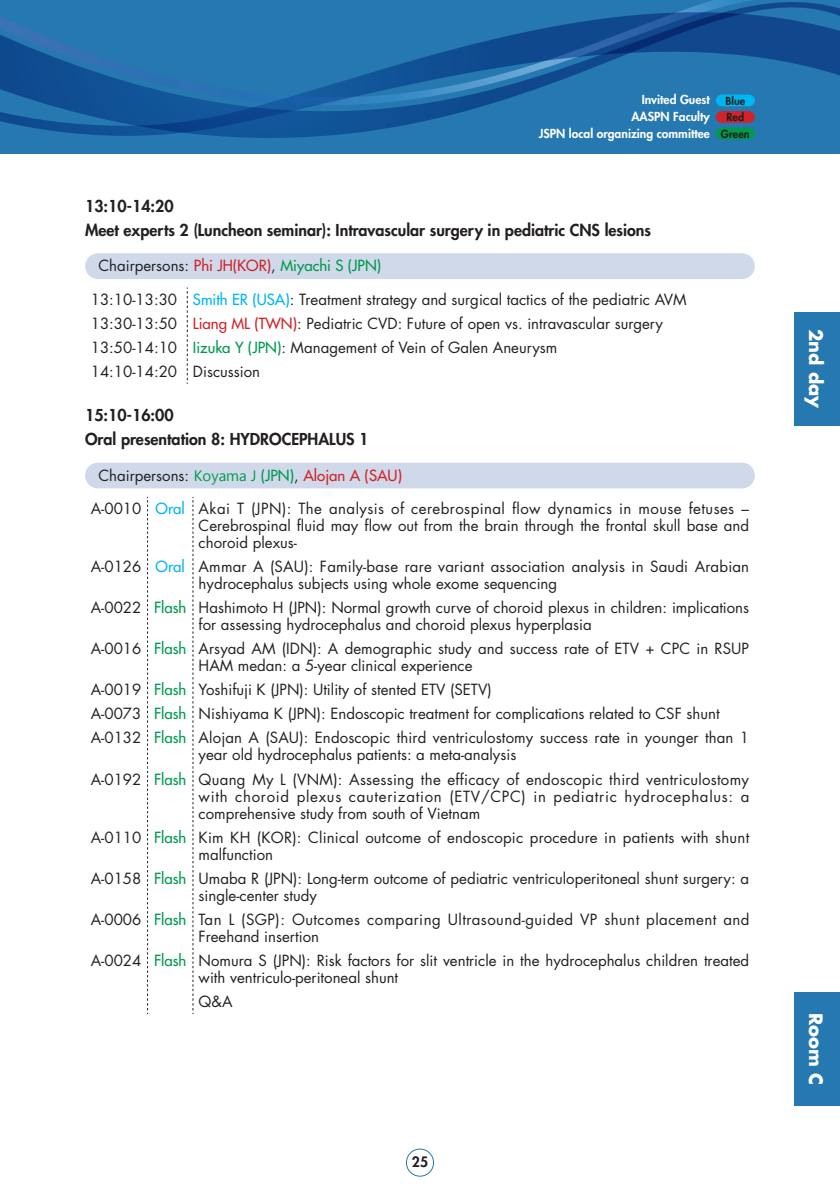
<style>
.page{position:relative;width:840px;height:1191px;background:#fff}
.page>*{position:absolute;margin:0;border:0;box-sizing:border-box;transform-origin:0 0}
.t1{font:700 18px "Futura Std";color:#fff}
.t2{font:800 16px "Futura Std";color:#231f20}
.表_基本{font:15px/17px "Futura Std";color:#231f20}
.表_基本-2{font:15px/17px "Futura Std";letter-spacing:.03em;color:#231f20}
.Chair{font:15px "Futura Std";color:#231f20}
.表_基本-3{font:500 15px "Futura Std";color:#00994e}
.表_基本-4{font:500 15px "Futura Std";color:#00b6f0}
.t3{font:800 14px "Futura Std";color:#231f20}
.t4{font:800 12.2px/16.6px "Futura Std";color:#fff;text-align:right}
.t5{font:800 10.8px/16.6px "Futura Std";color:#231f20}
.s1{font-size:10.8px;color:#231f20}
.s2{font-weight:500;color:#d1232a}
.s3{font-weight:500;color:#00994e}
.s4{font-weight:500;color:#00b6f0}
.s5{font-family:"Leelawadee UI";color:#00994e}
</style>
<div class="page">
<div style="left:0;top:0;width:839px;height:153px;background:#2578b0"></div>
<svg style="left:0;top:0;width:839px;height:136px"></svg>
<div style="left:715px;top:94px;width:39px;height:12px;background:#00b6f0;border-radius:6px"></div>
<div style="left:715px;top:111px;width:39px;height:12px;background:#d1232a;border-radius:6px"></div>
<div style="left:715px;top:128px;width:39px;height:11px;background:#00994e;border-radius:6px"></div>
<div style="left:406px;top:1148px;width:27px;height:28px;border:1px solid #2578b0;border-radius:50%"></div>
<div style="left:85px;top:253px;width:669px;height:26px;background:#d0d9ea;border-radius:13px"></div>
<svg style="left:186px;top:287px;width:2px;height:97px"></svg>
<div style="left:85px;top:462px;width:669px;height:26px;background:#d0d9ea;border-radius:13px"></div>
<svg style="left:147px;top:497px;width:1px;height:517px"></svg>
<svg style="left:192px;top:497px;width:1px;height:517px"></svg>
<div style="left:794px;top:312px;width:45px;height:113px;background:#2578b0"></div>
<div style="left:794px;top:992px;width:45px;height:114px;background:#2578b0"></div>
<p class="t4" style="left:631px;top:92px;width:80px">Invited Guest<br>AASPN Faculty</p>
<p class="t5" style="left:725px;top:92px;width:21px">Blue<br>Red</p>
<p class="t4" style="left:538px;top:125px;width:212px">JSPN local organizing committee <span class="s1">Green</span></p>
<p class="t2" style="left:85px;top:196px;width:90px">13:10-14:20</p>
<p class="t2" style="left:85px;top:220px;width:567px">Meet experts 2 (Luncheon seminar): Intravascular surgery in pediatric CNS lesions</p>
<p class="Chair" style="left:98px;top:256px;width:284px">Chairpersons: <span class="s2">Phi JH(KOR)</span>, <span class="s3">Miyachi S (JPN)</span></p>
<p class="表_基本" style="left:91px;top:291px;width:88px">13:10-13:30</p>
<p class="表_基本" style="left:193px;top:291px;width:495px"><span class="s4">Smith ER (USA)</span>: Treatment strategy and surgical tactics of the pediatric AVM</p>
<p class="表_基本" style="left:91px;top:315px;width:88px">13:30-13:50</p>
<p class="表_基本" style="left:193px;top:315px;width:471px"><span class="s2">Liang ML (TWN)</span>: Pediatric CVD: Future of open vs. intravascular surgery</p>
<p class="表_基本" style="left:91px;top:339px;width:88px">13:50-14:10</p>
<p class="表_基本" style="left:193px;top:339px;width:366px"><span class="s3">Iizuka Y (JPN)</span>: Management of Vein of Galen Aneurysm</p>
<p class="表_基本" style="left:91px;top:363px;width:88px">14:10-14:20</p>
<p class="表_基本" style="left:193px;top:363px;width:69px">Discussion</p>
<p class="t2" style="left:85px;top:405px;width:90px">15:10-16:00</p>
<p class="t2" style="left:85px;top:429px;width:285px">Oral presentation 8: HYDROCEPHALUS 1</p>
<p class="Chair" style="left:98px;top:465px;width:305px">Chairpersons: <span class="s5">Koyama J</span> <span class="s3">(JPN)</span>, <span class="s2">Alojan A (SAU)</span></p>
<p class="表_基本" style="left:91px;top:500px;width:52px">A-0010</p>
<p class="表_基本-4" style="left:155px;top:499px;width:31px">Oral</p>
<p class="表_基本" style="left:198px;top:500px;width:551px;text-align:justify">Akai T (JPN): The analysis of cerebrospinal flow dynamics in mouse fetuses – Cerebrospinal fluid may flow out from the brain through the frontal skull base and choroid plexus-</p>
<p class="表_基本" style="left:91px;top:558px;width:52px">A-0126</p>
<p class="表_基本-4" style="left:155px;top:557px;width:31px">Oral</p>
<p class="表_基本" style="left:198px;top:558px;width:551px">Ammar A (SAU): Family-base rare variant association analysis in Saudi Arabian hydrocephalus subjects using whole exome sequencing</p>
<p class="表_基本" style="left:91px;top:599px;width:52px">A-0022</p>
<p class="表_基本-3" style="left:154px;top:598px;width:34px">Flash</p>
<p class="表_基本" style="left:198px;top:599px;width:551px">Hashimoto H (JPN): Normal growth curve of choroid plexus in children: implications for assessing hydrocephalus and choroid plexus hyperplasia</p>
<p class="表_基本" style="left:91px;top:640px;width:52px">A-0016</p>
<p class="表_基本-3" style="left:154px;top:639px;width:34px">Flash</p>
<p class="表_基本" style="left:198px;top:640px;width:551px">Arsyad AM (IDN): A demographic study and success rate of ETV + CPC in RSUP<br>HAM medan: a 5-year clinical experience</p>
<p class="表_基本" style="left:91px;top:681px;width:52px">A-0019</p>
<p class="表_基本-3" style="left:154px;top:680px;width:34px">Flash</p>
<p class="表_基本" style="left:198px;top:681px;width:294px">Yoshifuji K (JPN): Utility of stented ETV (SETV)</p>
<p class="表_基本" style="left:91px;top:705px;width:52px">A-0073</p>
<p class="表_基本-3" style="left:154px;top:704px;width:34px">Flash</p>
<p class="表_基本" style="left:198px;top:705px;width:522px">Nishiyama K (JPN): Endoscopic treatment for complications related to CSF shunt</p>
<p class="表_基本" style="left:91px;top:729px;width:52px">A-0132</p>
<p class="表_基本-3" style="left:154px;top:728px;width:34px">Flash</p>
<p class="表_基本" style="left:198px;top:729px;width:551px">Alojan A (SAU): Endoscopic third ventriculostomy success rate in younger than 1 year old hydrocephalus patients: a meta-analysis</p>
<p class="表_基本" style="left:91px;top:770px;width:52px">A-0192</p>
<p class="表_基本-3" style="left:154px;top:769px;width:34px">Flash</p>
<p class="表_基本" style="left:198px;top:770px;width:552px;text-align:justify">Quang My L (VNM): Assessing the efficacy of endoscopic third ventriculostomy with choroid plexus cauterization (ETV/CPC) in pediatric hydrocephalus: a comprehensive study from south of Vietnam</p>
<p class="表_基本" style="left:91px;top:828px;width:52px">A-0110</p>
<p class="表_基本-3" style="left:154px;top:827px;width:34px">Flash</p>
<p class="表_基本" style="left:198px;top:828px;width:552px">Kim KH (KOR): Clinical outcome of endoscopic procedure in patients with shunt malfunction</p>
<p class="表_基本" style="left:91px;top:869px;width:52px">A-0158</p>
<p class="表_基本-3" style="left:154px;top:868px;width:34px">Flash</p>
<p class="表_基本" style="left:198px;top:869px;width:551px">Umaba R (JPN): Long-term outcome of pediatric ventriculoperitoneal shunt surgery: a single-center study</p>
<p class="表_基本" style="left:91px;top:911px;width:52px">A-0006</p>
<p class="表_基本-3" style="left:154px;top:909px;width:34px">Flash</p>
<p class="表_基本-2" style="left:198px;top:911px;width:552px">Tan L (SGP): Outcomes comparing Ultrasound-guided VP shunt placement and<br>Freehand insertion</p>
<p class="表_基本" style="left:91px;top:952px;width:52px">A-0024</p>
<p class="表_基本-3" style="left:154px;top:951px;width:34px">Flash</p>
<p class="表_基本" style="left:198px;top:952px;width:551px">Nomura S (JPN): Risk factors for slit ventricle in the hydrocephalus children treated with ventriculo-peritoneal shunt</p>
<p class="表_基本" style="left:198px;top:993px;width:35px">Q&amp;A</p>
<p class="t3" style="left:411px;top:1153px;width:18px">25</p>
<p class="t1" style="left:827px;top:329px;width:81px;rotate:90deg">2nd day</p>
<p class="t1" style="left:827px;top:1013px;width:73px;rotate:90deg">Room C</p>
</div>
